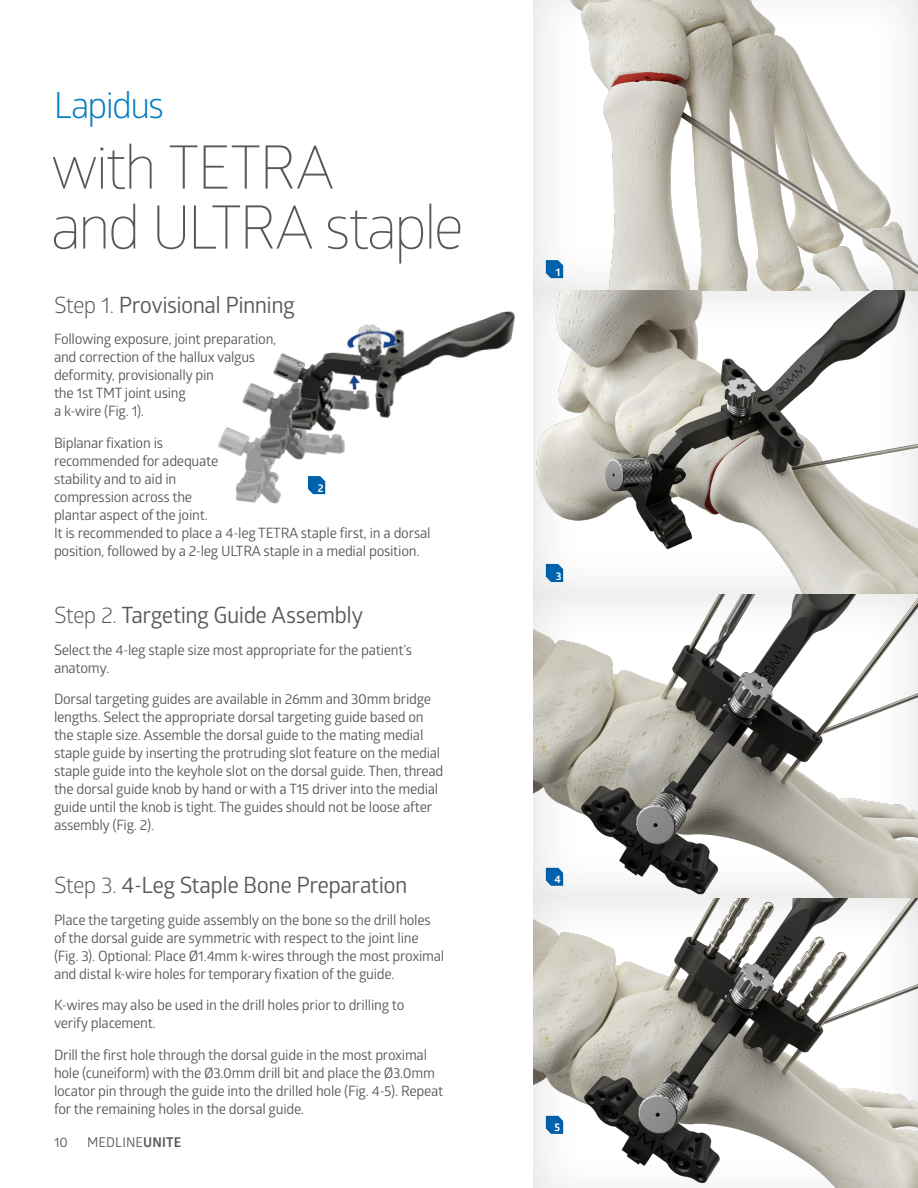
<style>
.page{position:relative;width:918px;height:1188px;background:#fff}
.page>*{position:absolute;margin:0;border:0;box-sizing:border-box;transform-origin:0 0}
.MEDLINE_-_Headline__L{font:300 60px/60px "Glober";letter-spacing:-.05em;color:#57585a}
.MEDLINE_-_Category_Head{font:36px "Glober";letter-spacing:-.05em;color:#007dbe}
.MEDLINE_-_Category_Head-2{font:22.5px "Glober";letter-spacing:-.025em;color:#57585a}
.MEDLINE_-_Category_Head-3{font:14.25px/18px "Glober";letter-spacing:-.02em;color:#57585a}
.t1{font:13.5px "Glober";letter-spacing:.01em;color:#57585a}
.t2{font:700 10.95px "Glober";color:#fff}
.s1{font-style:inherit}
.s2{font-weight:700}
</style>
<div class="page">
<img style="left:534px;top:898px;width:384px;height:290px">
<div style="left:533px;top:287px;width:385px;height:308px;background:#231f20;opacity:.15"></div>
<div style="left:533px;top:592px;width:385px;height:306px;background:#231f20;opacity:.15"></div>
<div style="left:533px;top:0;width:385px;height:292px;background:#231f20;opacity:.15"></div>
<div style="left:544px;top:258px;width:21px;height:21px;background:#231f20;opacity:.15"></div>
<div style="left:544px;top:562px;width:21px;height:21px;background:#231f20;opacity:.15"></div>
<div style="left:544px;top:865px;width:21px;height:21px;background:#231f20;opacity:.15"></div>
<div style="left:544px;top:1113px;width:21px;height:21px;background:#231f20;opacity:.15"></div>
<img style="left:218px;top:289px;width:325px;height:231px">
<div style="left:306px;top:474px;width:21px;height:21px;background:#231f20;opacity:.15"></div>
<p class="MEDLINE_-_Category_Head" style="left:54px;top:80px;width:112px">Lapidus</p>
<p class="MEDLINE_-_Headline__L" style="left:51px;top:135px;width:415px">with TETRA<br>and ULTRA staple</p>
<p class="MEDLINE_-_Category_Head-2" style="left:54px;top:289px;width:242px"><span class="s1">Step 1.</span> Provisional Pinning</p>
<p class="MEDLINE_-_Category_Head-3" style="left:54px;top:329px;width:224px">Following exposure, joint preparation, and correction of the hallux valgus deformity, provisionally pin<br>the 1st TMT joint using<br>a k-wire (Fig. 1).</p>
<p class="MEDLINE_-_Category_Head-3" style="left:54px;top:433px;width:378px">Biplanar fixation is<br>recommended for adequate<br>stability and to aid in<br>compression across the<br>plantar aspect of the joint.<br>It is recommended to place a 4-leg TETRA staple first, in a dorsal position, followed by a 2-leg ULTRA staple in a medial position.</p>
<p class="t2" style="left:318px;top:480px;width:7px">2</p>
<p class="MEDLINE_-_Category_Head-2" style="left:54px;top:599px;width:311px"><span class="s1">Step 2.</span> Targeting Guide Assembly</p>
<p class="MEDLINE_-_Category_Head-3" style="left:54px;top:640px;width:360px">Select the 4-leg staple size most appropriate for the patient’s anatomy.</p>
<p class="MEDLINE_-_Category_Head-3" style="left:54px;top:689px;width:391px">Dorsal targeting guides are available in 26mm and 30mm bridge lengths. Select the appropriate dorsal targeting guide based on the staple size. Assemble the dorsal guide to the mating medial staple guide by inserting the protruding slot feature on the medial staple guide into the keyhole slot on the dorsal guide. Then, thread the dorsal guide knob by hand or with a T15 driver into the medial guide until the knob is tight. The guides should not be loose after assembly (Fig. 2).</p>
<p class="MEDLINE_-_Category_Head-2" style="left:54px;top:869px;width:355px"><span class="s1">Step 3.</span> 4-Leg Staple Bone Preparation</p>
<p class="MEDLINE_-_Category_Head-3" style="left:54px;top:910px;width:392px">Place the targeting guide assembly on the bone so the drill holes of the dorsal guide are symmetric with respect to the joint line (Fig. 3). Optional: Place Ø1.4mm k-wires through the most proximal and distal k-wire holes for temporary fixation of the guide.</p>
<p class="MEDLINE_-_Category_Head-3" style="left:54px;top:995px;width:352px">K-wires may also be used in the drill holes prior to drilling to verify placement.</p>
<p class="MEDLINE_-_Category_Head-3" style="left:54px;top:1045px;width:391px">Drill the first hole through the dorsal guide in the most proximal hole (cuneiform) with the Ø3.0mm drill bit and place the Ø3.0mm locator pin through the guide into the drilled hole (Fig. 4-5). Repeat for the remaining holes in the dorsal guide.</p>
<p class="t1" style="left:54px;top:1132px;width:15px">10</p>
<p class="t1" style="left:87px;top:1132px;width:96px">MEDLINE<span class="s2">UNITE</span></p>
<p class="t2" style="left:556px;top:264px;width:6px">1</p>
<p class="t2" style="left:556px;top:568px;width:7px">3</p>
<p class="t2" style="left:554px;top:872px;width:8px">4</p>
<p class="t2" style="left:554px;top:1120px;width:7px">5</p>
</div>
